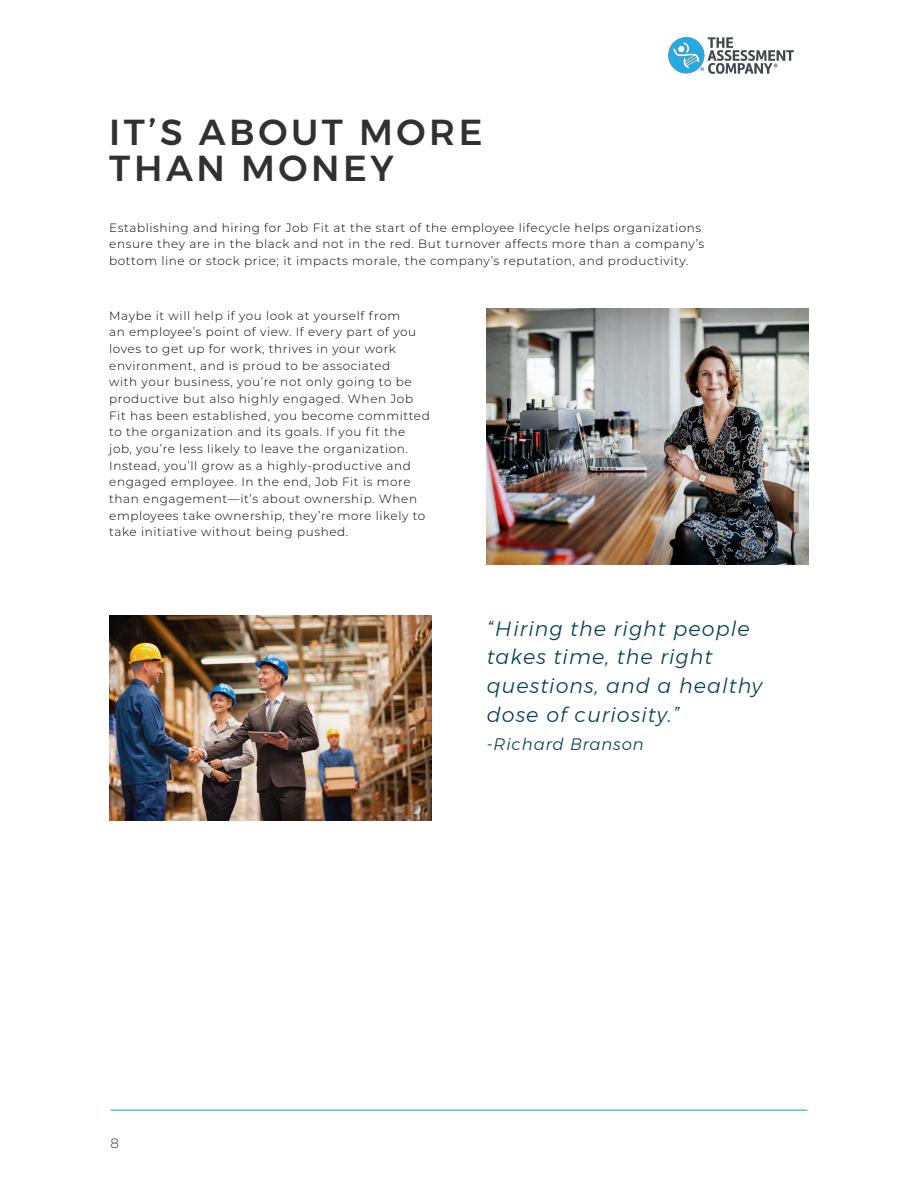
<style>
.page{position:relative;width:918px;height:1188px;background:#fff}
.page>*{position:absolute;margin:0;border:0;box-sizing:border-box;transform-origin:0 0}
.t1{font:500 36px/36px "Montserrat";letter-spacing:.1em;color:#323131}
.t2{font:italic 300 20.55px/28.7px "Montserrat";letter-spacing:.05em;color:#003e52}
.t3{font:italic 300 16.5px "Montserrat";letter-spacing:.05em;color:#003e52}
.t4{font:300 13.5px "Montserrat";color:#323131}
.t5{font:300 12px/16.6px "Montserrat";letter-spacing:.05em;color:#000}
</style>
<div class="page">
<hr style="left:111px;top:1110px;width:696px;height:1px;background:#00afb1">
<img style="left:109px;top:616px;width:323px;height:205px">
<img style="left:486px;top:308px;width:322px;height:256px">
<img style="left:668px;top:37px;width:126px;height:37px">
<h1 class="t1" style="left:109px;top:114px;width:375px">IT’S ABOUT MORE<br>THAN MONEY</h1>
<p class="t5" style="left:109px;top:219px;width:597px">Establishing and hiring for Job Fit at the start of the employee lifecycle helps organizations ensure they are in the black and not in the red. But turnover affects more than a company’s bottom line or stock price; it impacts morale, the company’s reputation, and productivity.</p>
<p class="t5" style="left:109px;top:307px;width:322px">Maybe it will help if you look at yourself from<br>an employee’s point of view. If every part of you loves to get up for work, thrives in your work environment, and is proud to be associated<br>with your business, you’re not only going to be productive but also highly engaged. When Job Fit has been established, you become committed to the organization and its goals. If you fit the job, you’re less likely to leave the organization.<br>Instead, you’ll grow as a highly-productive and engaged employee. In the end, Job Fit is more than engagement—it’s about ownership. When employees take ownership, they’re more likely to take initiative without being pushed.</p>
<h2 class="t2" style="left:487px;top:614px;width:277px">“Hiring the right people takes time, the right questions, and a healthy dose of curiosity.”</h2>
<h3 class="t3" style="left:487px;top:732px;width:158px">-Richard Branson</h3>
<p class="t4" style="left:111px;top:1134px;width:10px">8</p>
</div>
